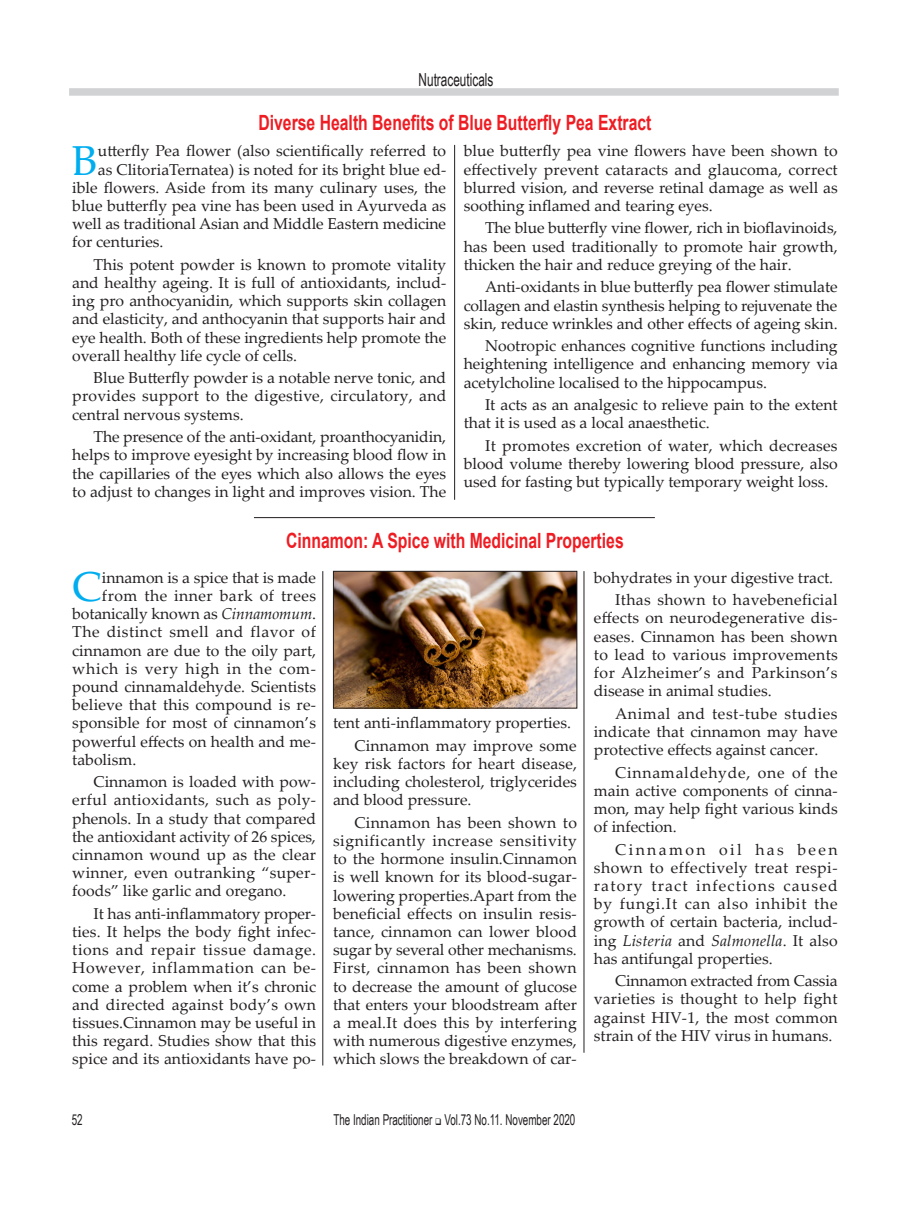
<style>
.page{position:relative;width:910px;height:1208px;background:#fff}
.page>*{position:absolute;margin:0;border:0;box-sizing:border-box;transform-origin:0 0}
._2_col{font:41.85px "Palatino Linotype";color:#00aeef}
._3_col{font:41.85px "Palatino Linotype";color:#00aeef}
.Subhead{font:700 21px "Arial";color:#ee1d23;scale:.75 1}
.t1{font:18px "Arial Narrow";color:#231f20;scale:.8 1}
._3_col-2{font:15.75px/18.1px "Palatino Linotype";color:#231f20;text-align:justify}
._2_col-2{font:15.75px/18.1px "Palatino Linotype";color:#231f20;text-align:justify}
._3_col-3{font:15.75px "Palatino Linotype";letter-spacing:.035em;color:#231f20}
._3_col-4{font:15.75px "Palatino Linotype";letter-spacing:.045em;color:#231f20}
._3_col-5{font:15.75px "Palatino Linotype";letter-spacing:.03em;color:#231f20}
.Subhead-2{font:15px "Arial Narrow";color:#231f20;scale:.8 1}
.s1{font-style:italic}
</style>
<div class="page">
<div style="left:69px;top:88px;width:770px;height:8px;background:#d1d2d4"></div>
<hr style="left:454px;top:145px;width:1px;height:355px;background:#231f20">
<hr style="left:254px;top:517px;width:401px;height:1px;background:#231f20">
<hr style="left:323px;top:571px;width:1px;height:494px;background:#231f20">
<hr style="left:584px;top:571px;width:1px;height:481px;background:#231f20">
<img style="left:335px;top:573px;width:240px;height:133px">
<div style="left:333px;top:571px;width:244px;height:137px;border:1px solid #231f20"></div>
<p class="t1" style="left:419px;top:66px;width:95px">Nutraceuticals</p>
<p class="Subhead" style="left:258px;top:109px;width:525px">Diverse Health Benefits of Blue Butterfly Pea Extract</p>
<p class="_2_col" style="left:72px;top:131px;width:27px">B</p>
<p class="_2_col-2" style="left:98px;top:141px;width:350px">utterfly Pea flower (also scientifically referred to</p>
<p class="_2_col-2" style="left:98px;top:160px;width:350px">as ClitoriaTernatea) is noted for its bright blue ed-</p>
<p class="_2_col-2" style="left:72px;top:178px;width:375px">ible flowers. Aside from its many culinary uses, the</p>
<p class="_2_col-2" style="left:72px;top:196px;width:375px">blue butterfly pea vine has been used in Ayurveda as</p>
<p class="_2_col-2" style="left:72px;top:214px;width:375px">well as traditional Asian and Middle Eastern medicine</p>
<p class="_2_col-2" style="left:72px;top:232px;width:93px">for centuries.</p>
<p class="_2_col-2" style="left:72px;top:255px;width:375px;text-indent:21px">This potent powder is known to promote vitality and healthy ageing. It is full of antioxidants, includ&shy;ing pro anthocyanidin, which supports skin collagen and elasticity, and anthocyanin that supports hair and eye health. Both of these ingredients help promote the overall healthy life cycle of cells.</p>
<p class="_2_col-2" style="left:72px;top:368px;width:376px;text-indent:21px">Blue Butterfly powder is a notable nerve tonic, and provides support to the digestive, circulatory, and central nervous systems.</p>
<p class="_2_col-2" style="left:72px;top:427px;width:375px;text-indent:21px">The presence of the anti-oxidant, proanthocyanidin, helps to improve eyesight by increasing blood flow in the capillaries of the eyes which also allows the eyes to adjust to changes in light and improves vision. The</p>
<p class="_2_col-2" style="left:464px;top:141px;width:375px">blue butterfly pea vine flowers have been shown to effectively prevent cataracts and glaucoma, correct blurred vision, and reverse retinal damage as well as soothing inflamed and tearing eyes.</p>
<p class="_2_col-2" style="left:464px;top:218px;width:375px;text-indent:21px">The blue butterfly vine flower, rich in bioflavinoids, has been used traditionally to promote hair growth, thicken the hair and reduce greying of the hair.</p>
<p class="_2_col-2" style="left:464px;top:277px;width:375px;text-indent:21px">Anti-oxidants in blue butterfly pea flower stimulate collagen and elastin synthesis helping to rejuvenate the skin, reduce wrinkles and other effects of ageing skin.</p>
<p class="_2_col-2" style="left:464px;top:336px;width:376px;text-indent:21px">Nootropic enhances cognitive functions including heightening intelligence and enhancing memory via acetylcholine localised to the hippocampus.</p>
<p class="_2_col-2" style="left:464px;top:395px;width:375px;text-indent:21px">It acts as an analgesic to relieve pain to the extent that it is used as a local anaesthetic.</p>
<p class="_2_col-2" style="left:464px;top:435px;width:375px;text-indent:21px">It promotes excretion of water, which decreases blood volume thereby lowering blood pressure, also used for fasting but typically temporary weight loss.</p>
<p class="Subhead" style="left:286px;top:526px;width:452px">Cinnamon: A Spice with Medicinal Properties</p>
<p class="_3_col" style="left:72px;top:557px;width:31px">C</p>
<p class="_3_col-2" style="left:102px;top:568px;width:216px">innamon is a spice that is made</p>
<p class="_3_col-5" style="left:102px;top:584px;width:216px">from the inner bark of trees</p>
<p class="_3_col-2" style="left:72px;top:604px;width:245px">botanically known as <span class="s1">Cinnamomum</span>.</p>
<p class="_3_col-3" style="left:72px;top:621px;width:245px">The distinct smell and flavor of</p>
<p class="_3_col-2" style="left:72px;top:640px;width:245px">cinnamon are due to the oily part,</p>
<p class="_3_col-4" style="left:72px;top:657px;width:245px">which is very high in the com-</p>
<p class="_3_col-2" style="left:72px;top:677px;width:245px">pound cinnamaldehyde. Scientists</p>
<p class="_3_col-2" style="left:72px;top:695px;width:245px">believe that this compound is re-</p>
<p class="_3_col-2" style="left:72px;top:713px;width:245px">sponsible for most of cinnamon’s</p>
<p class="_3_col-2" style="left:72px;top:731px;width:245px">powerful effects on health and me-</p>
<p class="_3_col-2" style="left:72px;top:749px;width:66px">tabolism.</p>
<p class="_3_col-2" style="left:72px;top:772px;width:245px;text-indent:21px">Cinnamon is loaded with pow&shy;erful antioxidants, such as poly&shy;phenols. In a study that compared the antioxidant activity of 26 spices, cinnamon wound up as the clear winner, even outranking “super&shy;foods” like garlic and oregano.</p>
<p class="_3_col-2" style="left:72px;top:903px;width:245px;text-indent:21px">It has anti-inflammatory proper&shy;ties. It helps the body fight infec&shy;tions and repair tissue damage.<br>However, inflammation can be&shy;come a problem when it’s chronic and directed against body’s own tissues.Cinnamon may be useful in this regard. Studies show that this spice and its antioxidants have po-</p>
<p class="_3_col-2" style="left:333px;top:713px;width:239px">tent anti-inflammatory properties.</p>
<p class="_3_col-2" style="left:333px;top:735px;width:245px;text-indent:21px">Cinnamon may improve some key risk factors for heart disease, including cholesterol, triglycerides and blood pressure.</p>
<p class="_3_col-2" style="left:333px;top:812px;width:245px;text-indent:21px">Cinnamon has been shown to significantly increase sensitivity to the hormone insulin.Cinnamon is well known for its blood-sugar&shy;lowering properties.Apart from the beneficial effects on insulin resis&shy;tance, cinnamon can lower blood sugar by several other mechanisms.<br>First, cinnamon has been shown to decrease the amount of glucose that enters your bloodstream after a meal.It does this by interfering with numerous digestive enzymes, which slows the breakdown of car-</p>
<p class="_3_col-2" style="left:594px;top:568px;width:241px">bohydrates in your digestive tract.</p>
<p class="_3_col-2" style="left:594px;top:590px;width:245px;text-indent:21px">Ithas shown to havebeneficial effects on neurodegenerative dis&shy;eases. Cinnamon has been shown to lead to various improvements for Alzheimer’s and Parkinson’s disease in animal studies.</p>
<p class="_3_col-2" style="left:594px;top:703px;width:245px;text-indent:21px">Animal and test-tube studies indicate that cinnamon may have protective effects against cancer.</p>
<p class="_3_col-2" style="left:594px;top:762px;width:245px;text-indent:21px">Cinnamaldehyde, one of the main active components of cinna&shy;mon, may help fight various kinds of infection.</p>
<p class="_3_col-2" style="left:594px;top:839px;width:245px;text-indent:21px">Cinnamon oil has been shown to effectively treat respi&shy;ratory tract infections caused by fungi.It can also inhibit the growth of certain bacteria, includ&shy;ing <span class="s1">Listeria</span> and <span class="s1">Salmonella</span>. It also has antifungal properties.</p>
<p class="_3_col-2" style="left:594px;top:971px;width:245px;text-indent:21px">Cinnamon extracted from Cassia varieties is thought to help fight against HIV-1, the most common strain of the HIV virus in humans.</p>
<p class="Subhead-2" style="left:72px;top:1109px;width:15px">52</p>
<p class="Subhead-2" style="left:333px;top:1109px;width:304px">The Indian Practitioner ❑ Vol.73 No.11. November 2020</p>
</div>
